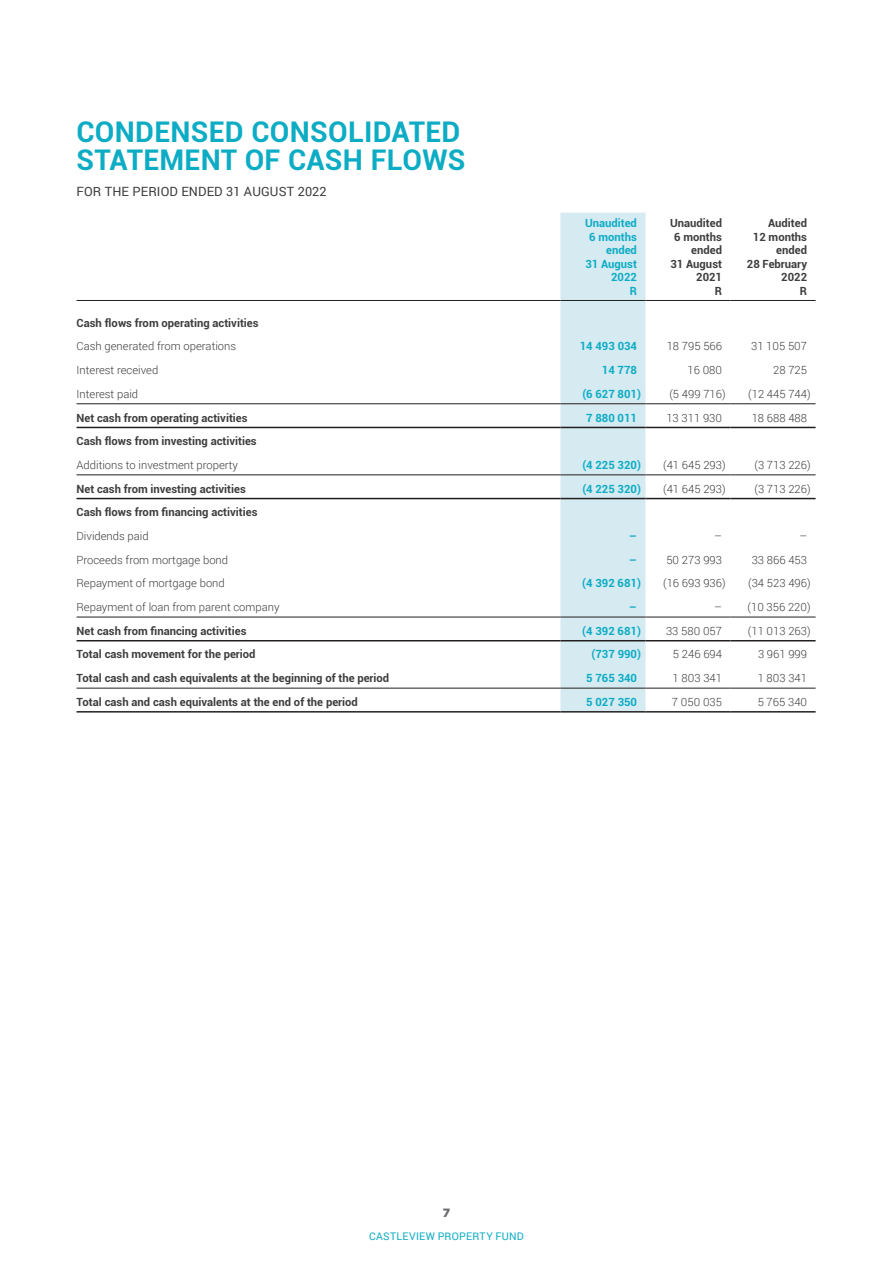
<style>
.page{position:relative;width:893px;height:1263px;background:#fff}
.page>*{position:absolute;margin:0;border:0;box-sizing:border-box;transform-origin:0 0}
.t1{font:700 28.5px/28.5px "Roboto";letter-spacing:.01em;color:#0dacc5}
.t2{font:12.75px "Roboto";letter-spacing:.01em;color:#3e3e3f}
.t3{font:900 12px "Gotham";color:#6c6d70}
.t4{font:300 11.25px "Roboto";color:#3e3e3f}
.t5{font:700 11.25px/13.5px "Roboto";color:#3e3e3f;text-align:right}
.t6{font:700 11.25px/13.5px "Roboto";color:#0dacc5;text-align:right}
.t7{font:10.5px "Roboto";letter-spacing:.025em;color:#0dacc5}
</style>
<div class="page">
<svg style="left:560px;top:213px;width:85px;height:498px"></svg>
<hr style="left:77px;top:300px;width:483px;height:1px;background:#231f20">
<hr style="left:560px;top:300px;width:85px;height:1px;background:#231f20">
<hr style="left:645px;top:300px;width:85px;height:1px;background:#231f20">
<hr style="left:730px;top:300px;width:86px;height:1px;background:#231f20">
<hr style="left:77px;top:403px;width:483px;height:1px;background:#231f20">
<hr style="left:560px;top:403px;width:85px;height:1px;background:#231f20">
<hr style="left:645px;top:403px;width:85px;height:1px;background:#231f20">
<hr style="left:730px;top:403px;width:86px;height:1px;background:#231f20">
<hr style="left:77px;top:427px;width:483px;height:1px;background:#231f20">
<hr style="left:560px;top:427px;width:85px;height:1px;background:#231f20">
<hr style="left:645px;top:427px;width:85px;height:1px;background:#231f20">
<hr style="left:730px;top:427px;width:86px;height:1px;background:#231f20">
<hr style="left:77px;top:474px;width:483px;height:1px;background:#231f20">
<hr style="left:560px;top:474px;width:85px;height:1px;background:#231f20">
<hr style="left:645px;top:474px;width:85px;height:1px;background:#231f20">
<hr style="left:730px;top:474px;width:86px;height:1px;background:#231f20">
<hr style="left:77px;top:498px;width:483px;height:1px;background:#231f20">
<hr style="left:560px;top:498px;width:85px;height:1px;background:#231f20">
<hr style="left:645px;top:498px;width:85px;height:1px;background:#231f20">
<hr style="left:730px;top:498px;width:86px;height:1px;background:#231f20">
<hr style="left:77px;top:617px;width:483px;height:1px;background:#231f20">
<hr style="left:560px;top:617px;width:85px;height:1px;background:#231f20">
<hr style="left:645px;top:617px;width:85px;height:1px;background:#231f20">
<hr style="left:730px;top:617px;width:86px;height:1px;background:#231f20">
<hr style="left:77px;top:640px;width:483px;height:1px;background:#231f20">
<hr style="left:560px;top:640px;width:85px;height:1px;background:#231f20">
<hr style="left:645px;top:640px;width:85px;height:1px;background:#231f20">
<hr style="left:730px;top:640px;width:86px;height:1px;background:#231f20">
<hr style="left:77px;top:711px;width:483px;height:1px;background:#231f20">
<hr style="left:560px;top:711px;width:85px;height:1px;background:#231f20">
<hr style="left:645px;top:711px;width:85px;height:1px;background:#231f20">
<hr style="left:730px;top:711px;width:86px;height:1px;background:#231f20">
<hr style="left:77px;top:688px;width:483px;height:1px;background:#231f20">
<hr style="left:560px;top:688px;width:85px;height:1px;background:#231f20">
<hr style="left:645px;top:688px;width:85px;height:1px;background:#231f20">
<hr style="left:730px;top:688px;width:86px;height:1px;background:#231f20">
<h1 class="t1" style="left:77px;top:116px;width:390px">CONDENSED CONSOLIDATED<br>STATEMENT OF CASH FLOWS</h1>
<p class="t2" style="left:77px;top:183px;width:252px">FOR THE PERIOD ENDED 31 AUGUST 2022</p>
<p class="t6" style="left:585px;top:216px;width:53px">Unaudited<br>6 months ended<br>31 August<br>2022<br>R</p>
<p class="t5" style="left:670px;top:216px;width:53px">Unaudited<br>6 months ended<br>31 August<br>2021<br>R</p>
<p class="t5" style="left:747px;top:216px;width:62px">Audited<br>12 months ended<br>28 February<br>2022<br>R</p>
<p class="t5" style="left:77px;top:315px;width:184px">Cash flows from operating activities</p>
<p class="t4" style="left:77px;top:339px;width:161px">Cash generated from operations</p>
<p class="t6" style="left:580px;top:339px;width:59px">14 493 034</p>
<p class="t4" style="left:667px;top:339px;width:57px">18 795 566</p>
<p class="t4" style="left:751px;top:339px;width:57px">31 105 507</p>
<p class="t4" style="left:77px;top:362px;width:83px">Interest received</p>
<p class="t6" style="left:602px;top:363px;width:37px">14 778</p>
<p class="t4" style="left:687px;top:362px;width:36px">16 080</p>
<p class="t4" style="left:773px;top:362px;width:35px">28 725</p>
<p class="t4" style="left:77px;top:386px;width:63px">Interest paid</p>
<p class="t6" style="left:582px;top:387px;width:60px">(6 627 801)</p>
<p class="t4" style="left:669px;top:386px;width:58px">(5 499 716)</p>
<p class="t4" style="left:748px;top:386px;width:64px">(12 445 744)</p>
<p class="t5" style="left:77px;top:410px;width:173px">Net cash from operating activities</p>
<p class="t6" style="left:586px;top:410px;width:52px">7 880 011</p>
<p class="t4" style="left:666px;top:410px;width:57px">13 311 930</p>
<p class="t4" style="left:752px;top:410px;width:57px">18 688 488</p>
<p class="t5" style="left:77px;top:434px;width:182px">Cash flows from investing activities</p>
<p class="t4" style="left:77px;top:457px;width:163px">Additions to investment property</p>
<p class="t6" style="left:582px;top:458px;width:60px">(4 225 320)</p>
<p class="t4" style="left:663px;top:457px;width:64px">(41 645 293)</p>
<p class="t4" style="left:754px;top:457px;width:58px">(3 713 226)</p>
<p class="t5" style="left:77px;top:481px;width:171px">Net cash from investing activities</p>
<p class="t6" style="left:582px;top:481px;width:60px">(4 225 320)</p>
<p class="t4" style="left:663px;top:481px;width:64px">(41 645 293)</p>
<p class="t4" style="left:754px;top:481px;width:58px">(3 713 226)</p>
<p class="t5" style="left:77px;top:505px;width:182px">Cash flows from financing activities</p>
<p class="t4" style="left:77px;top:528px;width:74px">Dividends paid</p>
<p class="t6" style="left:629px;top:529px;width:9px">–</p>
<p class="t4" style="left:714px;top:528px;width:9px">–</p>
<p class="t4" style="left:799px;top:528px;width:9px">–</p>
<p class="t4" style="left:77px;top:552px;width:153px">Proceeds from mortgage bond</p>
<p class="t6" style="left:629px;top:552px;width:9px">–</p>
<p class="t4" style="left:666px;top:552px;width:57px">50 273 993</p>
<p class="t4" style="left:752px;top:552px;width:57px">33 866 453</p>
<p class="t4" style="left:77px;top:576px;width:150px">Repayment of mortgage bond</p>
<p class="t6" style="left:582px;top:576px;width:60px">(4 392 681)</p>
<p class="t4" style="left:663px;top:576px;width:64px">(16 693 936)</p>
<p class="t4" style="left:748px;top:576px;width:64px">(34 523 496)</p>
<p class="t4" style="left:77px;top:599px;width:205px">Repayment of loan from parent company</p>
<p class="t6" style="left:629px;top:600px;width:9px">–</p>
<p class="t4" style="left:714px;top:599px;width:98px">– (10 356 220)</p>
<p class="t5" style="left:77px;top:623px;width:172px">Net cash from financing activities</p>
<p class="t6" style="left:582px;top:623px;width:60px">(4 392 681)</p>
<p class="t4" style="left:666px;top:623px;width:57px">33 580 057</p>
<p class="t4" style="left:748px;top:623px;width:64px">(11 013 263)</p>
<p class="t5" style="left:77px;top:647px;width:181px">Total cash movement for the period</p>
<p class="t6" style="left:592px;top:647px;width:51px">(737 990)</p>
<p class="t4" style="left:673px;top:647px;width:51px">5 246 694</p>
<p class="t4" style="left:758px;top:647px;width:51px">3 961 999</p>
<p class="t5" style="left:77px;top:671px;width:314px">Total cash and cash equivalents at the beginning of the period</p>
<p class="t6" style="left:586px;top:671px;width:52px">5 765 340</p>
<p class="t4" style="left:673px;top:670px;width:51px">1 803 341</p>
<p class="t4" style="left:758px;top:670px;width:51px">1 803 341</p>
<p class="t5" style="left:77px;top:695px;width:283px">Total cash and cash equivalents at the end of the period</p>
<p class="t6" style="left:586px;top:695px;width:52px">5 027 350</p>
<p class="t4" style="left:672px;top:694px;width:52px">7 050 035</p>
<p class="t4" style="left:758px;top:694px;width:51px">5 765 340</p>
<p class="t3" style="left:443px;top:1205px;width:9px">7</p>
<p class="t7" style="left:369px;top:1229px;width:156px">CASTLEVIEW PROPERTY FUND</p>
</div>
